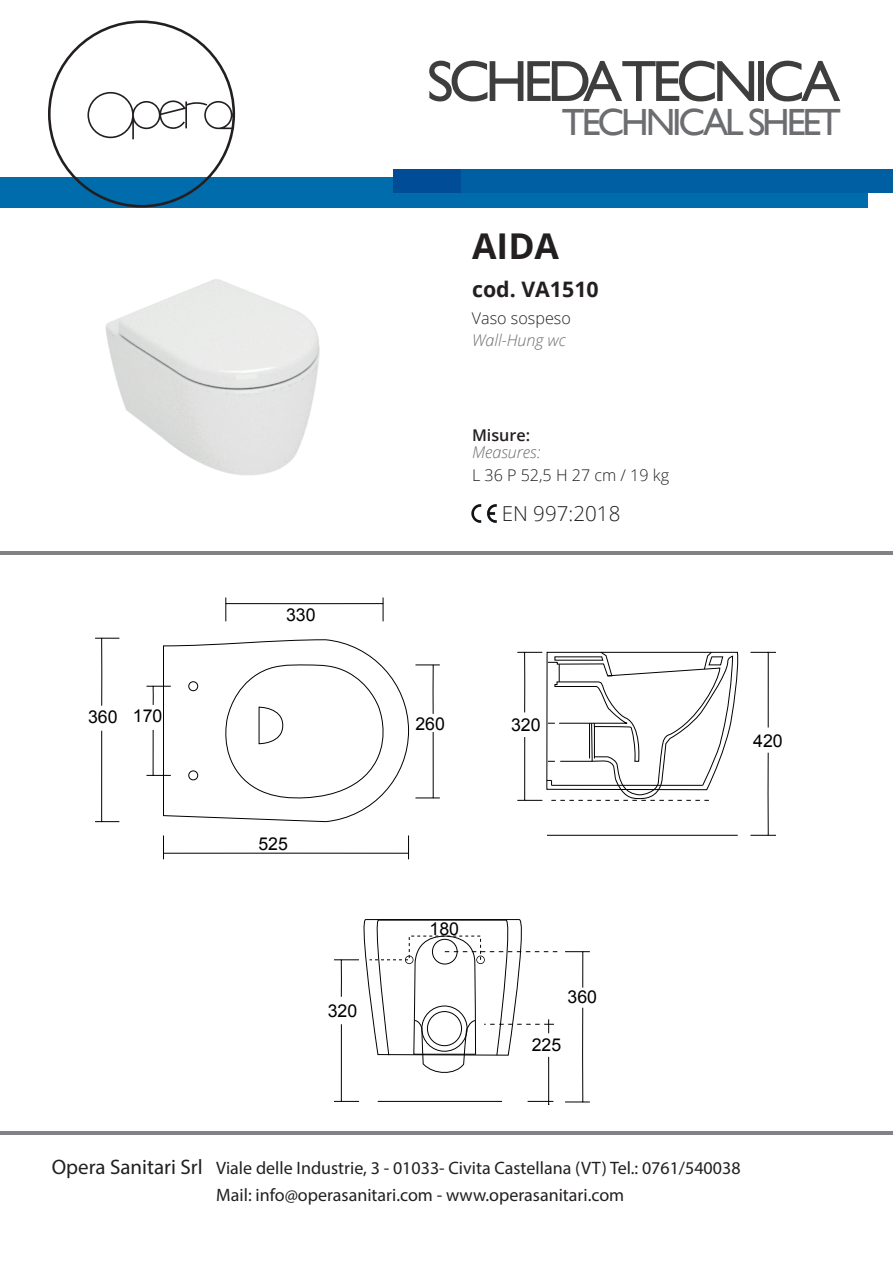
<style>
.page{position:relative;width:893px;height:1263px;background:#fff}
.page>*{position:absolute;margin:0;border:0;box-sizing:border-box;transform-origin:0 0}
.t1{font:58.35px "Gill Sans";letter-spacing:-.085em;color:#3e3e3f}
.t2{font:37.95px "Gill Sans";letter-spacing:-.085em;color:#6c6d70}
.t3{font:700 35.55px "Open Sans";color:#231f20}
.t4{font:700 21.3px "Open Sans";color:#231f20}
.t5{font:21px "Myriad Pro";color:#231f20}
.t6{font:300 20.55px "Open Sans";color:#231f20}
.t7{font:18px/27px "Myriad Pro";color:#231f20}
.t8{font:17.7px "Arial";color:#000001}
.t9{font:300 16.2px "Open Sans";color:#231f20}
.t10{font:italic 300 16.2px "Open Sans";color:#6c6d70}
.t11{font:600 16.2px "Open Sans";color:#231f20}
</style>
<div class="page">
<img style="left:105px;top:279px;width:215px;height:196px">
<div style="left:0;top:177px;width:868px;height:31px;background:#006cac"></div>
<div style="left:393px;top:169px;width:500px;height:24px;background:#005fa3"></div>
<div style="left:393px;top:169px;width:67px;height:24px;background:#004c97"></div>
<hr style="left:0;top:1131px;width:893px;height:3px;background:#808285">
<hr style="left:0;top:551px;width:893px;height:3px;background:#808285">
<svg style="left:48px;top:20px;width:187px;height:188px"></svg>
<svg style="left:334px;top:919px;width:256px;height:186px"></svg>
<hr style="left:547px;top:835px;width:191px;height:1px;background:#000001">
<svg style="left:750px;top:652px;width:26px;height:76px"></svg>
<svg style="left:750px;top:752px;width:26px;height:84px"></svg>
<svg style="left:517px;top:651px;width:222px;height:150px"></svg>
<svg style="left:95px;top:638px;width:25px;height:68px"></svg>
<svg style="left:95px;top:730px;width:25px;height:92px"></svg>
<svg style="left:163px;top:835px;width:246px;height:24px"></svg>
<svg style="left:146px;top:639px;width:263px;height:183px"></svg>
<svg style="left:225px;top:597px;width:159px;height:25px"></svg>
<svg style="left:415px;top:664px;width:25px;height:50px"></svg>
<svg style="left:415px;top:732px;width:25px;height:67px"></svg>
<div style="left:606px;top:909px;width:102px;height:102px;border:8px solid #231f20;border-radius:50%"></div>
<div style="left:612px;top:942px;width:92px;height:14px;background:#fff"></div>
<img style="left:472px;top:504px;width:25px;height:18px">
<p class="t8" style="left:88px;top:705px;width:76px">360 170</p>
<p class="t8" style="left:286px;top:603px;width:31px">330</p>
<p class="t8" style="left:258px;top:832px;width:31px">525</p>
<p class="t8" style="left:328px;top:999px;width:31px">320</p>
<h1 class="t1" style="left:427px;top:47px;width:415px">SCHEDA TECNICA</h1>
<h2 class="t2" style="left:562px;top:100px;width:281px">TECHNICAL SHEET</h2>
<h3 class="t3" style="left:472px;top:221px;width:89px">AIDA</h3>
<p class="t4" style="left:472px;top:274px;width:128px">cod. VA1510</p>
<p class="t9" style="left:472px;top:307px;width:100px">Vaso sospeso</p>
<p class="t10" style="left:472px;top:329px;width:95px">Wall-Hung wc</p>
<p class="t11" style="left:472px;top:424px;width:60px">Misure:</p>
<p class="t10" style="left:472px;top:441px;width:70px">Measures:</p>
<p class="t9" style="left:472px;top:464px;width:199px">L 36 P 52,5 H 27 cm / 19 kg</p>
<p class="t6" style="left:502px;top:499px;width:120px">EN 997:2018</p>
<p class="t8" style="left:415px;top:712px;width:31px">260</p>
<p class="t8" style="left:511px;top:714px;width:31px">320</p>
<p class="t8" style="left:429px;top:917px;width:31px">180</p>
<p class="t8" style="left:567px;top:985px;width:31px">360</p>
<p class="t8" style="left:532px;top:1033px;width:31px">225</p>
<p class="t8" style="left:753px;top:729px;width:31px">420</p>
<p class="t5" style="left:52px;top:1154px;width:153px">Opera Sanitari Srl</p>
<p class="t7" style="left:216px;top:1154px;width:526px">Viale delle Industrie, 3 - 01033- Civita Castellana (VT) Tel.: 0761/540038<br>Mail: info@operasanitari.com - www.operasanitari.com</p>
</div>
